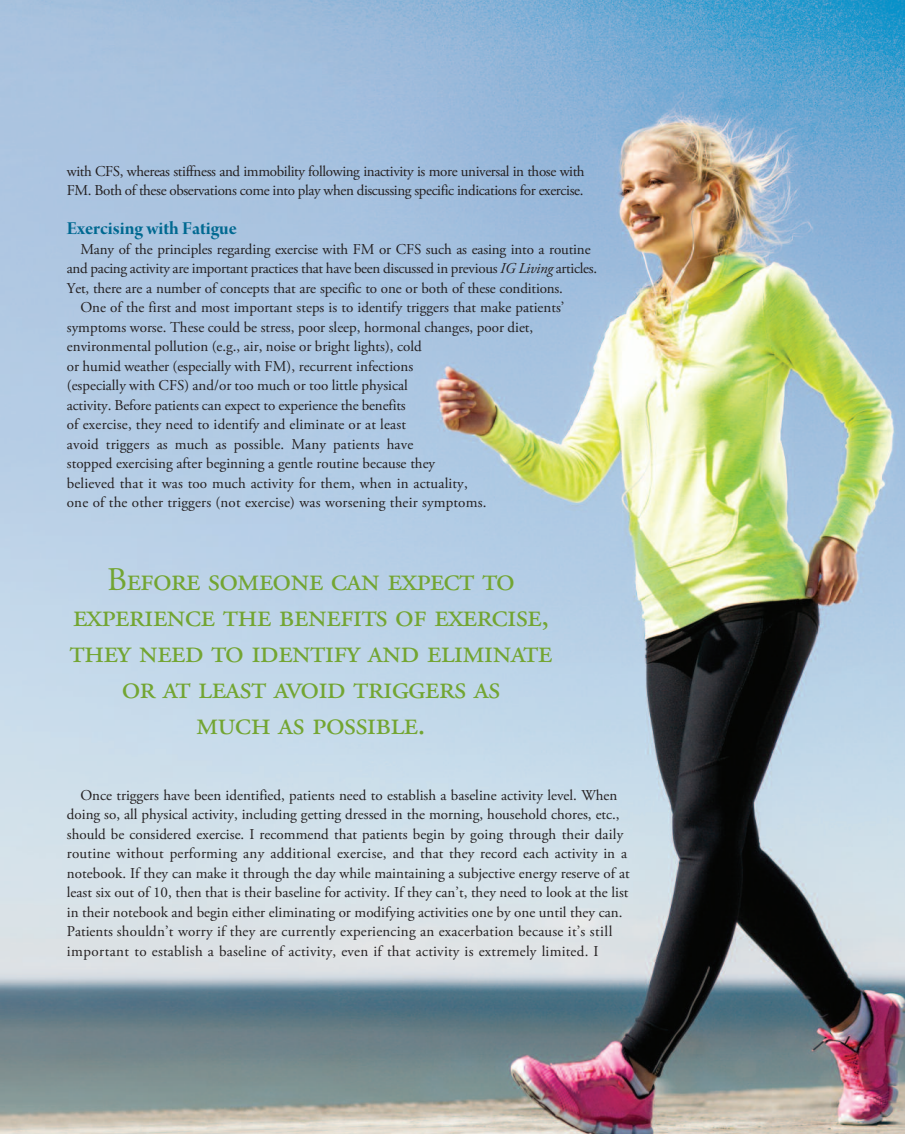
<style>
.page{position:relative;width:905px;height:1134px;background:#fff}
.page>*{position:absolute;margin:0;border:0;box-sizing:border-box;transform-origin:0 0}
.t1{font:33px/36px "Adobe Garamond Regular SC";letter-spacing:-.025em;color:#73a532;text-align:center}
.t2{font:19.5px "Arno Pro Bold Display";color:#006991}
.t3{font:15px/19.5px "Adobe Garamond Pro";color:#231f20}
.t4{font:15px/19.5px "Adobe Garamond Pro";letter-spacing:-.025em;color:#231f20}
.t5{font:15px "Adobe Garamond Pro";letter-spacing:-.02em;color:#231f20}
.s1{font-style:italic}
</style>
<div class="page">
<img style="left:0;top:0;width:904px;height:1134px">
<p class="t4" style="left:67px;top:163px;width:519px">with CFS, whereas stiffness and immobility following inactivity is more universal in those with<br>FM. Both of these observations come into play when discussing specific indications for exercise.</p>
<h2 class="t2" style="left:67px;top:221px;width:171px">Exercising with Fatigue</h2>
<p class="t3" style="left:80px;top:241px;width:511px">Many of the principles regarding exercise with FM or CFS such as easing into a routine</p>
<p class="t5" style="left:67px;top:263px;width:532px">and pacing activity are important practices that have been discussed in previous <span class="s1">IG Living</span> articles.</p>
<p class="t3" style="left:67px;top:280px;width:497px">Yet, there are a number of concepts that are specific to one or both of these conditions.</p>
<p class="t3" style="left:80px;top:299px;width:485px">One of the first and most important steps is to identify triggers that make patients’</p>
<p class="t3" style="left:67px;top:319px;width:468px">symptoms worse. These could be stress, poor sleep, hormonal changes, poor diet,</p>
<p class="t3" style="left:67px;top:338px;width:356px">environmental pollution (e.g., air, noise or bright lights), cold</p>
<p class="t3" style="left:67px;top:358px;width:348px">or humid weather (especially with FM), recurrent infections</p>
<p class="t3" style="left:67px;top:377px;width:342px">(especially with CFS) and/or too much or too little physical</p>
<p class="t3" style="left:67px;top:397px;width:340px">activity. Before patients can expect to experience the benefits</p>
<p class="t3" style="left:67px;top:416px;width:340px">of exercise, they need to identify and eliminate or at least</p>
<p class="t3" style="left:67px;top:436px;width:348px">avoid triggers as much as possible. Many patients have</p>
<p class="t3" style="left:67px;top:455px;width:370px">stopped exercising after beginning a gentle routine because they</p>
<p class="t3" style="left:67px;top:475px;width:402px">believed that it was too much activity for them, when in actuality,</p>
<p class="t3" style="left:67px;top:494px;width:421px">one of the other triggers (not exercise) was worsening their symptoms.</p>
<h1 class="t1" style="left:69px;top:565px;width:484px">Before someone can expect to experience the benefits of exercise, they need to identify and eliminate or at least avoid triggers as<br>much as possible.</h1>
<p class="t3" style="left:67px;top:787px;width:564px;text-indent:14px">Once triggers have been identified, patients need to establish a baseline activity level. When doing so, all physical activity, including getting dressed in the morning, household chores, etc., should be considered exercise. I recommend that patients begin by going through their daily routine without performing any additional exercise, and that they record each activity in a notebook. If they can make it through the day while maintaining a subjective energy reserve of at least six out of 10, then that is their baseline for activity. If they can’t, they need to look at the list in their notebook and begin either eliminating or modifying activities one by one until they can.<br>Patients shouldn’t worry if they are currently experiencing an exacerbation because it’s still important to establish a baseline of activity, even if that activity is extremely limited. I</p>
</div>
